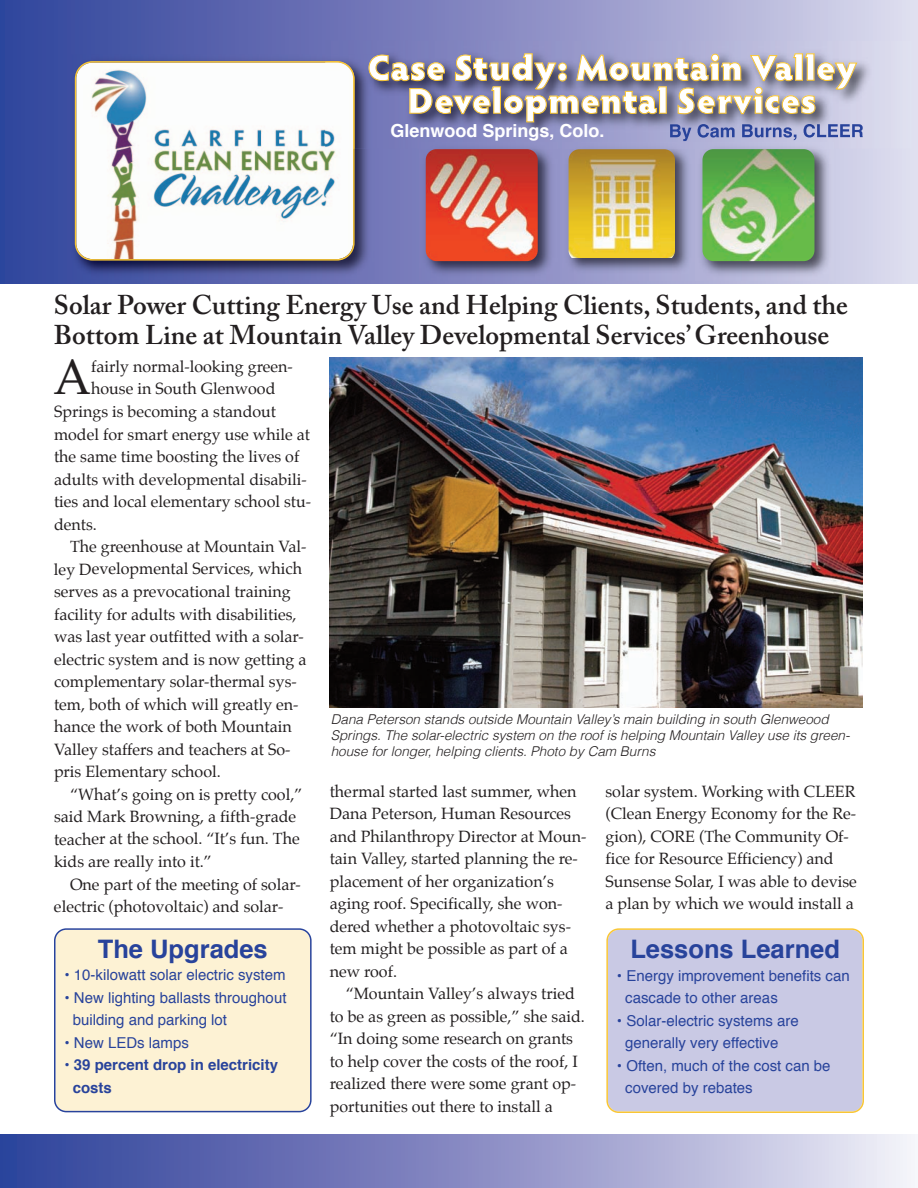
<style>
.page{position:relative;width:918px;height:1188px;background:#fff}
.page>*{position:absolute;margin:0;border:0;box-sizing:border-box;transform-origin:0 0}
.t1{font:48.45px "Palatino";color:#231f20}
.t2{font:900 36px/33px "Hypatia Sans Pro";letter-spacing:.01em;color:#fff;text-align:center}
.t3{font:600 27px/30px "Adobe Caslon Pro";color:#231f20}
.t4{font:700 25.5px "Helvetica";color:#28439b}
.t5{font:700 18px "Helvetica";color:#fff}
.t6{font:16.05px/22.5px "Palatino";color:#231f20}
.t7{font:15px/22.5px "Helvetica";color:#28439b}
.t8{font:700 15px/22.5px "Helvetica";color:#28439b}
.t9{font:italic 300 13.5px/16.2px "Helvetica";color:#231f20}
</style>
<div class="page">
<div style="left:606px;top:928px;width:258px;height:185px;background:#c9c9e4"></div>
<div style="left:0;top:0;width:918px;height:284px;background:linear-gradient(to right,#2d3e99,#d9d5eb)"></div>
<img style="left:68px;top:55px;width:306px;height:225px">
<svg style="left:75px;top:61px;width:280px;height:200px"></svg>
<img style="left:696px;top:149px;width:138px;height:132px">
<img style="left:703px;top:149px;width:111px;height:112px">
<img style="left:419px;top:149px;width:138px;height:132px">
<img style="left:426px;top:149px;width:112px;height:112px">
<img style="left:562px;top:149px;width:132px;height:132px">
<img style="left:569px;top:149px;width:106px;height:109px">
<img style="left:329px;top:358px;width:534px;height:350px">
<div style="left:0;top:1134px;width:918px;height:54px;background:linear-gradient(to right,#293997,#ece7f4)"></div>
<img style="left:325px;top:41px;width:587px;height:108px">
<img style="left:325px;top:55px;width:49px;height:94px">
<img style="left:325px;top:61px;width:30px;height:88px">
<img style="left:325px;top:63px;width:28px;height:86px">
<img style="left:670px;top:124px;width:193px;height:14px">
<svg style="left:369px;top:53px;width:488px;height:69px;background:#888393"></svg>
<div style="left:54px;top:928px;width:258px;height:184px;background:#fdf2d4"></div>
<h2 class="t2" style="left:368px;top:55px;width:491px">Case Study: Mountain Valley<br>Developmental Services</h2>
<p class="t5" style="left:391px;top:123px;width:216px">Glenwood Springs, Colo.</p>
<h3 class="t3" style="left:54px;top:293px;width:796px">Solar Power Cutting Energy Use and Helping Clients, Students, and the<br>Bottom Line at Mountain Valley Developmental Services’ Greenhouse</h3>
<h1 class="t1" style="left:53px;top:355px;width:39px">A</h1>
<p class="t6" style="left:91px;top:356px;width:203px">fairly normal-looking green-</p>
<p class="t6" style="left:91px;top:379px;width:186px">house in South Glenwood</p>
<p class="t6" style="left:54px;top:401px;width:224px">Springs is becoming a standout</p>
<p class="t6" style="left:54px;top:424px;width:257px">model for smart energy use while at</p>
<p class="t6" style="left:54px;top:446px;width:247px">the same time boosting the lives of</p>
<p class="t6" style="left:54px;top:469px;width:254px">adults with developmental disabili-</p>
<p class="t6" style="left:54px;top:491px;width:259px">ties and local elementary school stu-</p>
<p class="t6" style="left:54px;top:514px;width:44px">dents.</p>
<p class="t6" style="left:70px;top:536px;width:238px">The greenhouse at Mountain Val-</p>
<p class="t6" style="left:54px;top:559px;width:250px">ley Developmental Services, which</p>
<p class="t6" style="left:54px;top:581px;width:238px">serves as a prevocational training</p>
<p class="t6" style="left:54px;top:604px;width:244px">facility for adults with disabilities,</p>
<p class="t6" style="left:54px;top:626px;width:251px">was last year outfitted with a solar-</p>
<p class="t6" style="left:54px;top:649px;width:254px">electric system and is now getting a</p>
<p class="t6" style="left:54px;top:671px;width:244px">complementary solar-thermal sys-</p>
<p class="t6" style="left:54px;top:694px;width:246px">tem, both of which will greatly en-</p>
<p class="t6" style="left:54px;top:716px;width:239px">hance the work of both Mountain</p>
<p class="t6" style="left:54px;top:739px;width:238px">Valley staffers and teachers at So-</p>
<p class="t6" style="left:54px;top:761px;width:168px">pris Elementary school.</p>
<p class="t6" style="left:70px;top:784px;width:234px">“What’s going on is pretty cool,”</p>
<p class="t6" style="left:54px;top:806px;width:244px">said Mark Browning, a fifth-grade</p>
<p class="t6" style="left:54px;top:829px;width:247px">teacher at the school. “It’s fun. The</p>
<p class="t6" style="left:54px;top:851px;width:159px">kids are really into it.”</p>
<p class="t6" style="left:70px;top:874px;width:232px">One part of the meeting of solar-</p>
<p class="t6" style="left:54px;top:896px;width:231px">electric (photovoltaic) and solar-</p>
<p class="t9" style="left:331px;top:712px;width:523px">Dana Peterson stands outside Mountain Valley’s main building in south Glenweood<br>Springs. The solar-electric system on the roof is helping Mountain Valley use its green&shy;house for longer, helping clients. Photo by Cam Burns</p>
<p class="t6" style="left:330px;top:781px;width:258px">thermal started last summer, when<br>Dana Peterson, Human Resources and Philanthropy Director at Moun&shy;tain Valley, started planning the re&shy;placement of her organization’s aging roof. Specifically, she won&shy;dered whether a photovoltaic sys&shy;tem might be possible as part of a new roof.</p>
<p class="t6" style="left:330px;top:984px;width:257px;text-indent:16px">“Mountain Valley’s always tried to be as green as possible,” she said. “In doing some research on grants to help cover the costs of the roof, I realized there were some grant op&shy;portunities out there to install a</p>
<p class="t6" style="left:605px;top:781px;width:253px">solar system. Working with CLEER (Clean Energy Economy for the Re&shy;gion), CORE (The Community Of&shy;fice for Resource Efficiency) and Sunsense Solar, I was able to devise a plan by which we would install a</p>
<h3 class="t4" style="left:630px;top:938px;width:211px">Lessons Learned</h3>
<p class="t7" style="left:625px;top:965px;width:226px;text-indent:-8px">• Energy improvement benefits can cascade to other areas</p>
<p class="t7" style="left:625px;top:1010px;width:175px;text-indent:-8px">• Solar-electric systems are generally very effective</p>
<p class="t7" style="left:625px;top:1055px;width:207px;text-indent:-8px">• Often, much of the cost can be covered by rebates</p>
<h3 class="t4" style="left:98px;top:938px;width:172px">The Upgrades</h3>
<p class="t7" style="left:64px;top:965px;width:223px">• 10-kilowatt solar electric system</p>
<p class="t7" style="left:73px;top:988px;width:215px;text-indent:-8px">• New lighting ballasts throughout building and parking lot</p>
<p class="t7" style="left:64px;top:1033px;width:126px">• New LEDs lamps</p>
<p class="t8" style="left:73px;top:1055px;width:207px;text-indent:-8px">• 39 percent drop in electricity costs</p>
</div>
